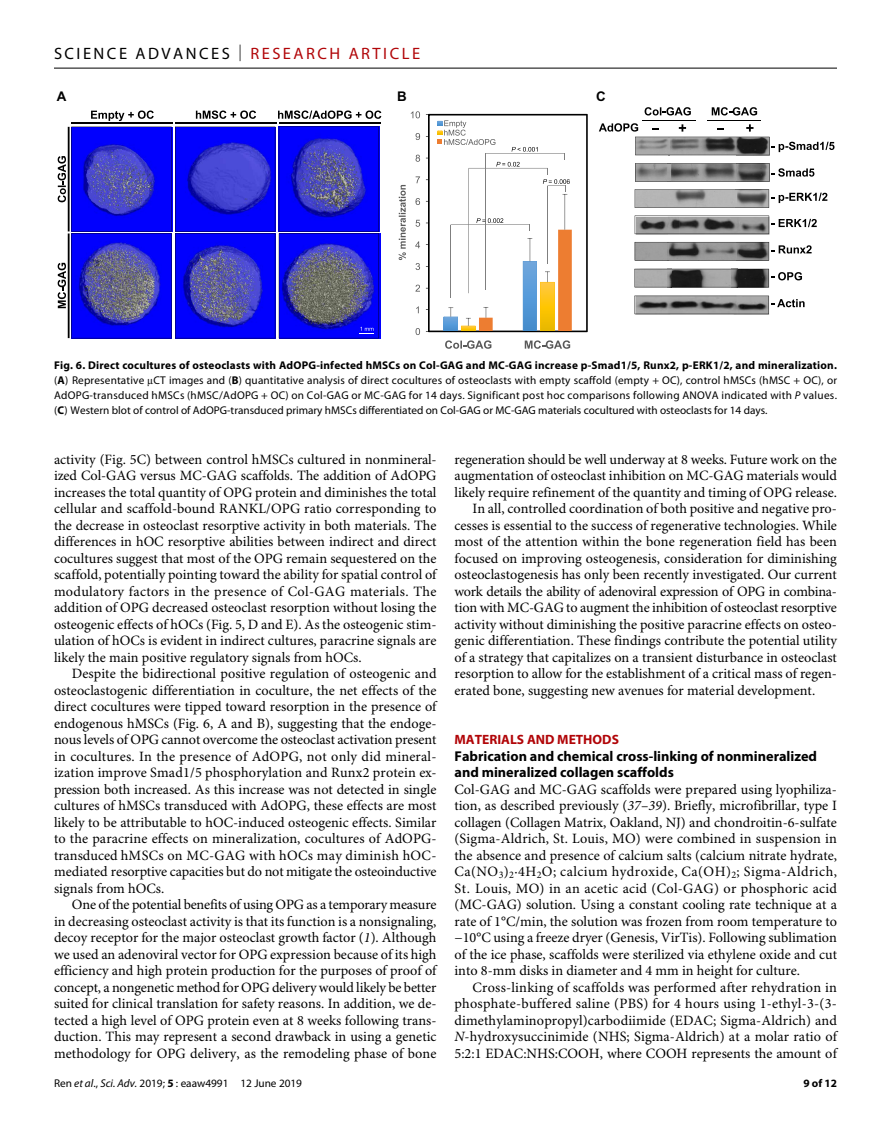
<style>
.page{position:relative;width:891px;height:1134px;background:#fff}
.page>*{position:absolute;margin:0;border:0;box-sizing:border-box;transform-origin:0 0}
.t1{font:16.5px "Myriad Pro";letter-spacing:.15em;color:#000}
.t2{font:14.25px/16.5px "Minion Pro";color:#000;text-align:justify}
.t3{font:700 14.25px/16.5px "Myriad Pro";color:#000}
.t4{font:14.25px "Minion Pro";letter-spacing:-.02em;color:#000}
.t5{font:700 13.5px "Myriad Pro";color:#b10508}
.t6{font:700 13.35px "Arial";color:#000}
.t7{font:11.25px/15px "Myriad Pro";color:#000;text-align:justify}
.t8{font:700 11.25px "Myriad Pro";color:#000}
.s1{font-weight:300}
.s2{color:#b10508}
.s3{font-weight:700}
.s4{font-style:italic}
</style>
<div class="page">
<hr style="left:54px;top:68px;width:783px;height:1px;background:#000">
<img style="left:57px;top:107px;width:771px;height:242px">
<img style="left:667px;top:287px;width:65px;height:1px">
<img style="left:738px;top:287px;width:31px;height:1px">
<svg style="left:416px;top:328px;width:4px;height:7px"></svg>
<svg style="left:416px;top:306px;width:3px;height:7px"></svg>
<svg style="left:415px;top:285px;width:5px;height:7px"></svg>
<svg style="left:416px;top:263px;width:4px;height:7px"></svg>
<svg style="left:415px;top:241px;width:5px;height:7px"></svg>
<svg style="left:416px;top:220px;width:4px;height:7px"></svg>
<svg style="left:416px;top:198px;width:4px;height:7px"></svg>
<svg style="left:416px;top:176px;width:4px;height:7px"></svg>
<svg style="left:416px;top:155px;width:4px;height:7px"></svg>
<svg style="left:416px;top:133px;width:4px;height:7px"></svg>
<svg style="left:411px;top:111px;width:9px;height:7px"></svg>
<svg style="left:445px;top:340px;width:46px;height:9px"></svg>
<svg style="left:525px;top:340px;width:45px;height:9px"></svg>
<svg style="left:91px;top:111px;width:63px;height:10px"></svg>
<hr style="left:72px;top:122px;width:101px;height:2px;background:#000">
<svg style="left:196px;top:111px;width:60px;height:8px"></svg>
<hr style="left:175px;top:122px;width:101px;height:2px;background:#000">
<svg style="left:278px;top:111px;width:103px;height:8px"></svg>
<hr style="left:279px;top:122px;width:101px;height:2px;background:#000">
<img style="left:58px;top:127px;width:321px;height:211px">
<svg style="left:635px;top:269px;width:167px;height:18px;background:#7b7b7b"></svg>
<svg style="left:635px;top:296px;width:170px;height:18px"></svg>
<svg style="left:645px;top:107px;width:46px;height:9px"></svg>
<hr style="left:642px;top:120px;width:54px;height:1px;background:#000">
<svg style="left:712px;top:107px;width:45px;height:9px"></svg>
<hr style="left:707px;top:120px;width:54px;height:1px;background:#000">
<svg style="left:635px;top:163px;width:179px;height:19px"></svg>
<svg style="left:635px;top:216px;width:182px;height:18px"></svg>
<svg style="left:635px;top:242px;width:177px;height:19px"></svg>
<svg style="left:399px;top:185px;width:7px;height:75px"></svg>
<svg style="left:599px;top:123px;width:236px;height:32px"></svg>
<svg style="left:635px;top:189px;width:192px;height:19px"></svg>
<svg style="left:426px;top:114px;width:162px;height:218px"></svg>
<p class="t1" style="left:54px;top:40px;width:368px">SCIENCE ADVANCES <span class="s1">|</span> <span class="s2">RESEARCH ARTICLE</span></p>
<p class="t6" style="left:57px;top:89px;width:11px">A</p>
<p class="t6" style="left:397px;top:89px;width:11px">B</p>
<p class="t6" style="left:596px;top:89px;width:11px">C</p>
<p class="t7" style="left:54px;top:358px;width:785px"><span class="s3">Fig. 6. Direct cocultures of osteoclasts with AdOPG-infected hMSCs on Col-GAG and MC-GAG increase p-Smad1/5, Runx2, p-ERK1/2, and mineralization. </span>(<span class="s3">A</span>) Representative CT images and (<span class="s3">B</span>) quantitative analysis of direct cocultures of osteoclasts with empty scaffold (empty + OC), control hMSCs (hMSC + OC), or AdOPG-transduced hMSCs (hMSC/AdOPG + OC) on Col-GAG or MC-GAG for 14 days. Significant post hoc comparisons following ANOVA indicated with <span class="s4">P</span> values. (<span class="s3">C</span>) Western blot of control of AdOPG-transduced primary hMSCs differentiated on Col-GAG or MC-GAG materials cocultured with osteoclasts for 14 days.</p>
<p class="t2" style="left:54px;top:452px;width:384px">activity (Fig. 5C) between control hMSCs cultured in nonmineral&shy;ized Col-GAG versus MC-GAG scaffolds. The addition of AdOPG increases the total quantity of OPG protein and diminishes the total cellular and scaffold-bound RANKL/OPG ratio corresponding to the decrease in osteoclast resorptive activity in both materials. The differences in hOC resorptive abilities between indirect and direct cocultures suggest that most of the OPG remain sequestered on the scaffold, potentially pointing toward the ability for spatial control of modulatory factors in the presence of Col-GAG materials. The addition of OPG decreased osteoclast resorption without losing the osteogenic effects of hOCs (Fig. 5, D and E). As the osteogenic stim&shy;ulation of hOCs is evident in indirect cultures, paracrine signals are likely the main positive regulatory signals from hOCs.</p>
<p class="t2" style="left:54px;top:667px;width:384px;text-indent:18px">Despite the bidirectional positive regulation of osteogenic and osteoclastogenic differentiation in coculture, the net effects of the direct cocultures were tipped toward resorption in the presence of endogenous hMSCs (Fig. 6, A and B), suggesting that the endoge&shy;nous levels of OPG cannot overcome the osteoclast activation present in cocultures. In the presence of AdOPG, not only did mineral&shy;ization improve Smad1/5 phosphorylation and Runx2 protein ex&shy;pression both increased. As this increase was not detected in single cultures of hMSCs transduced with AdOPG, these effects are most likely to be attributable to hOC-induced osteogenic effects. Similar to the paracrine effects on mineralization, cocultures of AdOPG&shy;transduced hMSCs on MC-GAG with hOCs may diminish hOC&shy;mediated resorptive capacities but do not mitigate the osteoinductive signals from hOCs.</p>
<p class="t2" style="left:54px;top:898px;width:384px;text-indent:18px">One of the potential benefits of using OPG as a temporary measure in decreasing osteoclast activity is that its function is a nonsignaling, decoy receptor for the major osteoclast growth factor (<span class="s4">1</span>). Although we used an adenoviral vector for OPG expression because of its high efficiency and high protein production for the purposes of proof of concept, a nongenetic method for OPG delivery would likely be better suited for clinical translation for safety reasons. In addition, we de&shy;tected a high level of OPG protein even at 8 weeks following trans&shy;duction. This may represent a second drawback in using a genetic methodology for OPG delivery, as the remodeling phase of bone</p>
<p class="t7" style="left:54px;top:1076px;width:250px">Ren <span class="s4">et al</span>., <span class="s4">Sci. Adv.</span> 2019; <span class="s3">5</span> : eaaw4991 12 June 2019</p>
<p class="t2" style="left:454px;top:452px;width:384px">regeneration should be well underway at 8 weeks. Future work on the</p>
<p class="t2" style="left:454px;top:469px;width:384px">augmentation of osteoclast inhibition on MC-GAG materials would</p>
<p class="t2" style="left:454px;top:485px;width:384px">likely require refinement of the quantity and timing of OPG release.</p>
<p class="t2" style="left:472px;top:502px;width:366px">In all, controlled coordination of both positive and negative pro-</p>
<p class="t2" style="left:454px;top:518px;width:384px">cesses is essential to the success of regenerative technologies. While</p>
<p class="t2" style="left:454px;top:535px;width:384px">most of the attention within the bone regeneration field has been</p>
<p class="t2" style="left:454px;top:551px;width:384px">focused on improving osteogenesis, consideration for diminishing</p>
<p class="t2" style="left:454px;top:568px;width:384px">osteoclastogenesis has only been recently investigated. Our current</p>
<p class="t4" style="left:454px;top:582px;width:384px">work details the ability of adenoviral expression of OPG in combina-</p>
<p class="t2" style="left:454px;top:601px;width:384px">tion with MC-GAG to augment the inhibition of osteoclast resorptive</p>
<p class="t2" style="left:454px;top:617px;width:384px">activity without diminishing the positive paracrine effects on osteo-</p>
<p class="t2" style="left:454px;top:634px;width:384px">genic differentiation. These findings contribute the potential utility</p>
<p class="t2" style="left:454px;top:650px;width:384px">of a strategy that capitalizes on a transient disturbance in osteoclast</p>
<p class="t2" style="left:454px;top:667px;width:384px">resorption to allow for the establishment of a critical mass of regen-</p>
<p class="t2" style="left:454px;top:683px;width:362px">erated bone, suggesting new avenues for material development.</p>
<p class="t5" style="left:454px;top:728px;width:166px">MATERIALS AND METHODS</p>
<p class="t3" style="left:454px;top:746px;width:364px">Fabrication and chemical cross-linking of nonmineralized and mineralized collagen scaffolds</p>
<p class="t2" style="left:454px;top:782px;width:384px">Col-GAG and MC-GAG scaffolds were prepared using lyophiliza&shy;tion, as described previously (<span class="s4">37</span>–<span class="s4">39</span>). Briefly, microfibrillar, type I collagen (Collagen Matrix, Oakland, NJ) and chondroitin-6-sulfate (Sigma-Aldrich, St. Louis, MO) were combined in suspension in the absence and presence of calcium salts (calcium nitrate hydrate, Ca(NO<sub>3</sub>)<sub>2</sub>·4H<sub>2</sub>O; calcium hydroxide, Ca(OH)<sub>2</sub>; Sigma-Aldrich, St. Louis, MO) in an acetic acid (Col-GAG) or phosphoric acid (MC-GAG) solution. Using a constant cooling rate technique at a rate of 1°C/min, the solution was frozen from room temperature to −10°C using a freeze dryer (Genesis, VirTis). Following sublimation of the ice phase, scaffolds were sterilized via ethylene oxide and cut into 8-mm disks in diameter and 4 mm in height for culture.</p>
<p class="t2" style="left:455px;top:980px;width:384px;text-indent:18px">Cross-linking of scaffolds was performed after rehydration in phosphate-buffered saline (PBS) for 4 hours using 1-ethyl-3-(3- dimethylaminopropyl)carbodiimide (EDAC; Sigma-Aldrich) and <span class="s4">N</span>-hydroxysuccinimide (NHS; Sigma-Aldrich) at a molar ratio of 5:2:1 EDAC:NHS:COOH, where COOH represents the amount of</p>
<p class="t8" style="left:803px;top:1074px;width:35px">9 of 12</p>
</div>
